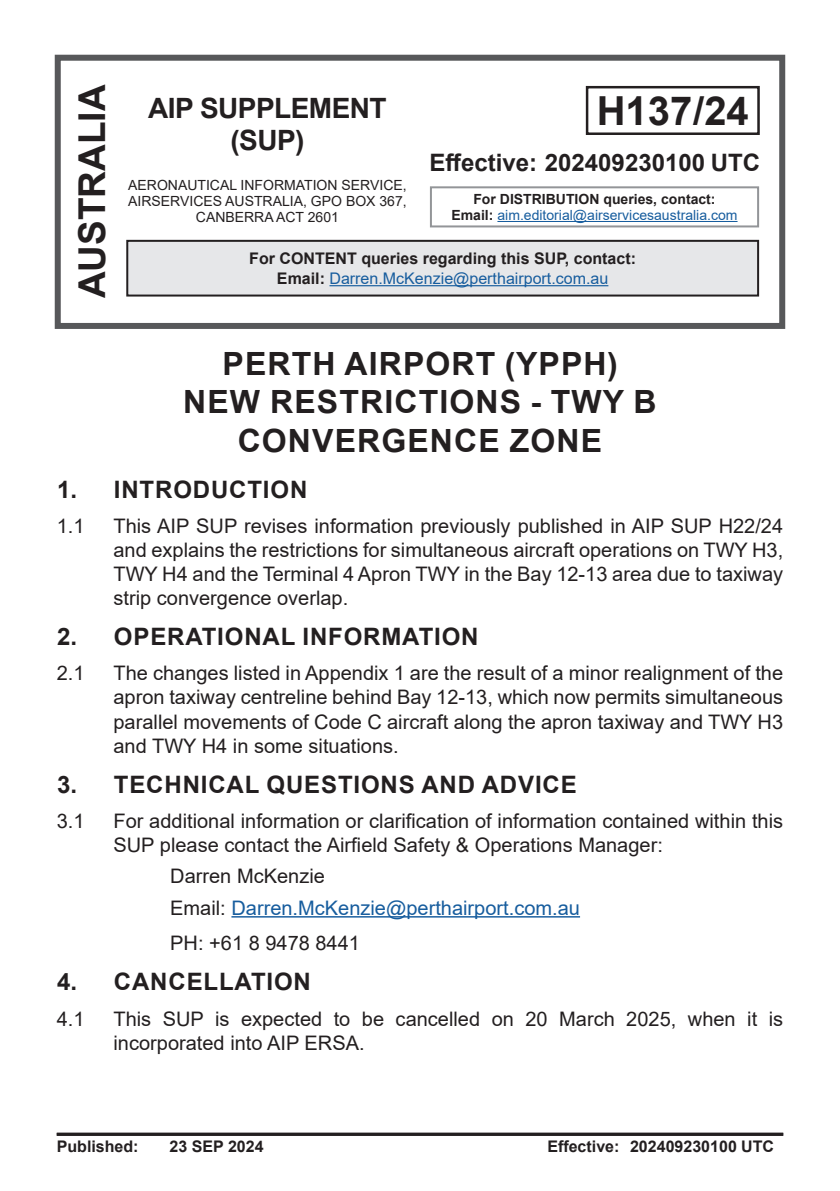
<style>
.page{position:relative;width:840px;height:1191px;background:#fff}
.page>*{position:absolute;margin:0;border:0;box-sizing:border-box;transform-origin:0 0}
.t1{font:700 40px "Arial";color:#231f20}
.t2{font:700 37px "Arial";color:#231f20}
.t3{font:700 32px/38.4px "Arial";letter-spacing:.035em;color:#231f20;text-align:center}
.t4{font:700 28px/32px "Arial";letter-spacing:-.02em;color:#231f20;text-align:center}
.Effective_date{font:700 24px "Arial";letter-spacing:.035em;color:#231f20}
.Effective_date-2{font:700 24px "Arial";color:#231f20}
.Para_indent_2{font:20px/24px "Arial";color:#231f20;text-align:justify}
.Para_indent_2-2{font:20px "Arial";color:#175d9e}
.Figure_caption{font:700 16px "Arial";color:#231f20}
.t5{font:16px "Arial";color:#175d9e}
.t6{font:14px/16px "Arial";color:#231f20;text-align:center}
.t7{font:14px/16px "Arial";color:#175d9e;text-align:center}
.s1{font-weight:700;color:#231f20}
.s2{color:#231f20}
</style>
<div class="page">
<div style="left:55px;top:55px;width:729px;height:274px;border:6px solid #57585a"></div>
<hr style="left:497px;top:221px;width:240px;height:1px;background:#175d9e">
<div style="left:429px;top:186px;width:329px;height:41px;border:2px solid #939598"></div>
<hr style="left:57px;top:1132px;width:725px;height:3px;background:#231f20">
<div style="left:585px;top:86px;width:174px;height:49px;border:2px solid #231f20"></div>
<div style="left:127px;top:241px;width:630px;height:54px;background:#e6e7e9"></div>
<hr style="left:329px;top:285px;width:279px;height:1px;background:#175d9e">
<div style="left:126px;top:240px;width:632px;height:56px;border:2px solid #231f20"></div>
<hr style="left:231px;top:916px;width:348px;height:1px;background:#175d9e">
<h2 class="t2" style="left:66px;top:298px;width:215px;rotate:-90deg">AUSTRALIA</h2>
<h3 class="t4" style="left:148px;top:92px;width:240px">AIP SUPPLEMENT (SUP)</h3>
<p class="t6" style="left:128px;top:177px;width:280px">AERONAUTICAL INFORMATION SERVICE,<br>AIRSERVICES AUSTRALIA, GPO BOX 367,<br>CANBERRA ACT 2601</p>
<p class="t1" style="left:596px;top:83px;width:154px">H137/24</p>
<p class="Effective_date-2" style="left:429px;top:145px;width:332px">Effective: 202409230100 UTC</p>
<p class="t7" style="left:451px;top:191px;width:287px"><span class="s1">For DISTRIBUTION queries, contact:<br>Email:</span> aim.editorial@airservicesaustralia.com</p>
<p class="Figure_caption" style="left:249px;top:247px;width:388px">For CONTENT queries regarding this SUP, contact:</p>
<p class="t5" style="left:277px;top:267px;width:333px"><span class="s1">Email:</span> Darren.McKenzie@perthairport.com.au</p>
<p class="t3" style="left:183px;top:345px;width:474px">PERTH AIRPORT (YPPH)<br>NEW RESTRICTIONS - TWY B<br>CONVERGENCE ZONE</p>
<p class="Effective_date" style="left:57px;top:472px;width:251px">1. INTRODUCTION</p>
<p class="Para_indent_2" style="left:57px;top:514px;width:29px">1.1</p>
<p class="Para_indent_2" style="left:113px;top:514px;width:670px">This AIP SUP revises information previously published in AIP SUP H22/24 and explains the restrictions for simultaneous aircraft operations on TWY H3, TWY H4 and the Terminal 4 Apron TWY in the Bay 12-13 area due to taxiway strip convergence overlap.</p>
<p class="Effective_date" style="left:57px;top:620px;width:423px">2. OPERATIONAL INFORMATION</p>
<p class="Para_indent_2" style="left:57px;top:661px;width:29px">2.1</p>
<p class="Para_indent_2" style="left:113px;top:661px;width:670px">The changes listed in Appendix 1 are the result of a minor realignment of the apron taxiway centreline behind Bay 12-13, which now permits simultaneous parallel movements of Code C aircraft along the apron taxiway and TWY H3 and TWY H4 in some situations.</p>
<p class="Effective_date" style="left:57px;top:767px;width:520px">3. TECHNICAL QUESTIONS AND ADVICE</p>
<p class="Para_indent_2" style="left:57px;top:809px;width:29px">3.1</p>
<p class="Para_indent_2" style="left:113px;top:809px;width:670px">For additional information or clarification of information contained within this<br>SUP please contact the Airfield Safety &amp; Operations Manager:</p>
<p class="Para_indent_2" style="left:170px;top:864px;width:156px">Darren McKenzie</p>
<p class="Para_indent_2-2" style="left:170px;top:894px;width:411px"><span class="s2">Email:</span> Darren.McKenzie@perthairport.com.au</p>
<p class="Para_indent_2" style="left:170px;top:931px;width:191px">PH: +61 8 9478 8441</p>
<p class="Effective_date" style="left:57px;top:965px;width:255px">4. CANCELLATION</p>
<p class="Para_indent_2" style="left:57px;top:1006px;width:29px">4.1</p>
<p class="Para_indent_2" style="left:113px;top:1006px;width:670px">This SUP is expected to be cancelled on 20 March 2025, when it is incorporated into AIP ERSA.</p>
<p class="Figure_caption" style="left:57px;top:1135px;width:83px">Published:</p>
<p class="Figure_caption" style="left:169px;top:1135px;width:96px">23 SEP 2024</p>
<p class="Figure_caption" style="left:547px;top:1135px;width:228px">Effective: 202409230100 UTC</p>
</div>
